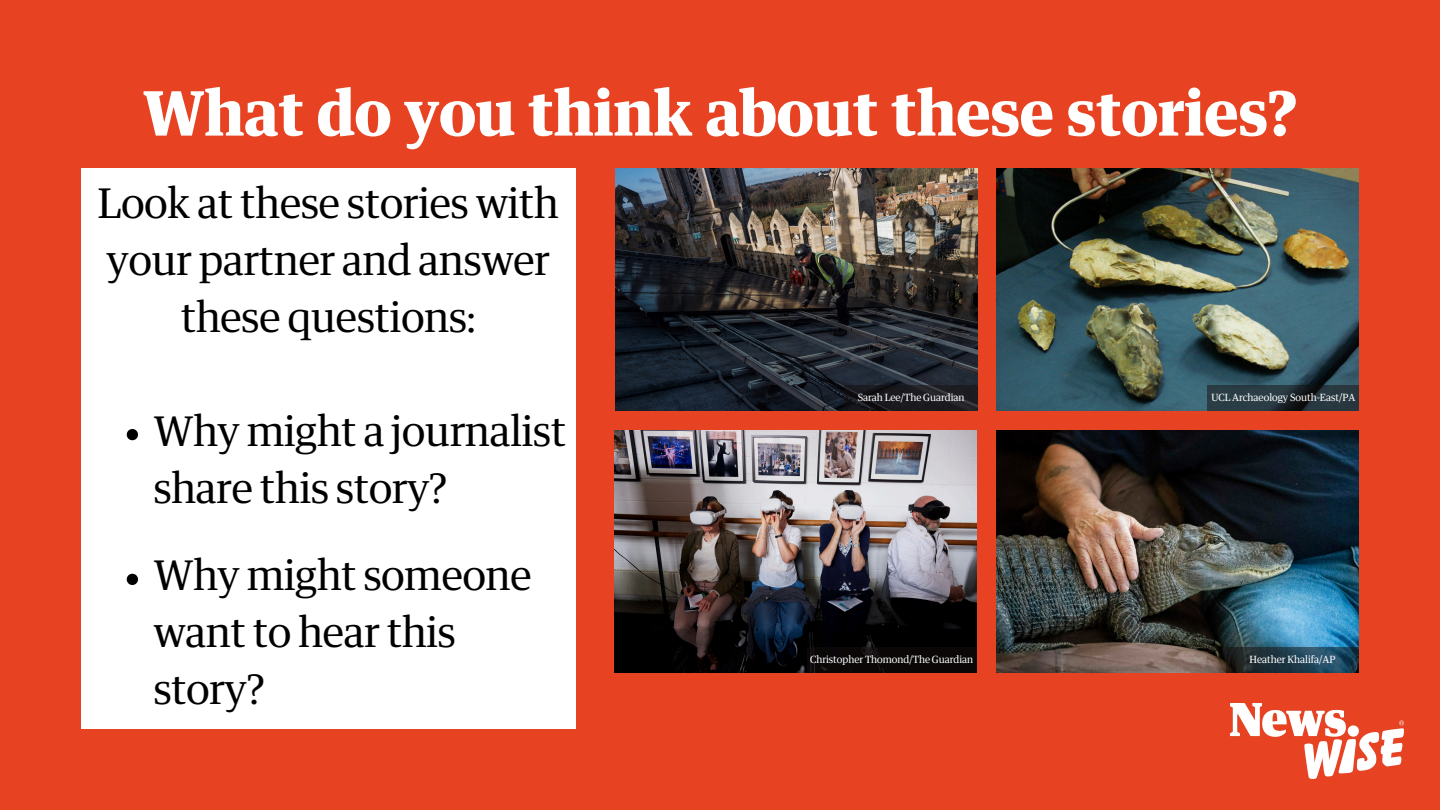
<style>
.page{position:relative;width:1440px;height:810px;background:#e74323}
.page>*{position:absolute;margin:0;border:0;box-sizing:border-box;transform-origin:0 0}
.t1{font:700 61.5px "GH Guardian Headline";color:#fff}
.t2{font:41px/57px "GH Guardian Headline";color:#000}
.t3{font:10px "GH Guardian Headline";color:#fff}
</style>
<div class="page">
<div style="left:81px;top:169px;width:495px;height:560px;background:#fff"></div>
<svg style="left:127px;top:429px;width:11px;height:11px"></svg>
<svg style="left:127px;top:574px;width:11px;height:11px"></svg>
<img style="left:615px;top:169px;width:363px;height:241px">
<img style="left:997px;top:169px;width:362px;height:241px">
<img style="left:614px;top:431px;width:362px;height:241px">
<img style="left:997px;top:431px;width:362px;height:241px">
<svg style="left:845px;top:385px;width:133px;height:25px;background:#1b1b20"></svg>
<div style="left:807px;top:647px;width:170px;height:25px;background:#0a0706"></div>
<svg style="left:1226px;top:647px;width:133px;height:25px;background:#1f3a48"></svg>
<svg style="left:1208px;top:385px;width:151px;height:25px;background:#24333b"></svg>
<img style="left:1231px;top:704px;width:173px;height:75px">
<p class="t1" style="left:143px;top:86px;width:1155px">What do you think about these stories?</p>
<h1 class="t2" style="left:98px;top:177px;width:462px;text-align:center">Look at these stories with your partner and answer these questions:</h1>
<h2 class="t2" style="left:154px;top:405px;width:414px">Why might a journalist share this story?</h2>
<p class="t2" style="left:154px;top:549px;width:379px">Why might someone want to hear this story?</p>
<p class="t3" style="left:858px;top:393px;width:108px">Sarah Lee/The Guardian</p>
<p class="t3" style="left:1212px;top:393px;width:145px">UCL Archaeology South-East/PA</p>
<p class="t3" style="left:810px;top:655px;width:165px">Christopher Thomond/The Guardian</p>
<p class="t3" style="left:1250px;top:655px;width:87px">Heather Khalifa/AP</p>
</div>
